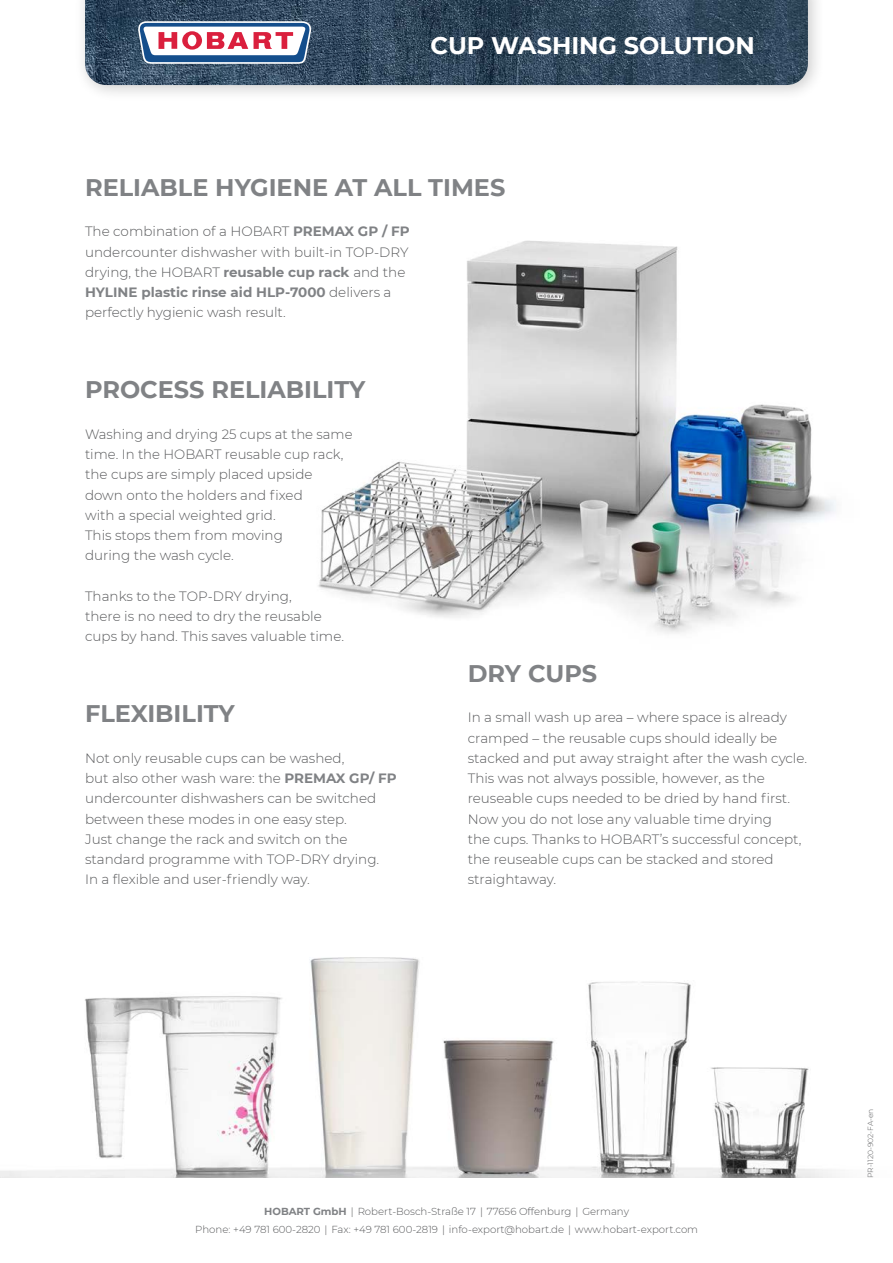
<style>
.page{position:relative;width:893px;height:1263px;background:#fff}
.page>*{position:absolute;margin:0;border:0;box-sizing:border-box;transform-origin:0 0}
.t1{font:700 24px "Montserrat";color:#808285}
.t2{font:700 24px "Montserrat";color:#fff}
.t3{font:300 13.5px/20.2px "Montserrat";color:#58595b}
.t4{font:300 10.2px/18px "Montserrat";color:#58595b;text-align:center}
.t5{font:300 7.5px "Montserrat";color:#58595b}
.s1{font-weight:700;color:#808285}
</style>
<div class="page">
<img style="left:0;top:957px;width:840px;height:221px">
<img style="left:318px;top:240px;width:518px;height:394px">
<div style="left:74px;top:0;width:751px;height:102px;background:#000;opacity:.2"></div>
<img style="left:85px;top:0;width:723px;height:85px">
<svg style="left:138px;top:21px;width:173px;height:43px"></svg>
<h1 class="t2" style="left:431px;top:28px;width:326px">CUP WASHING SOLUTION</h1>
<h1 class="t1" style="left:85px;top:170px;width:422px">RELIABLE HYGIENE AT ALL TIMES</h1>
<p class="t3" style="left:85px;top:221px;width:326px">The combination of a HOBART <span class="s1">PREMAX GP / FP </span>undercounter dishwasher with built-in TOP-DRY drying, the HOBART <span class="s1">reusable cup rack</span> and the <span class="s1">HYLINE plastic rinse aid HLP-7000</span> delivers a perfectly hygienic wash result.</p>
<h1 class="t1" style="left:85px;top:372px;width:282px">PROCESS RELIABILITY</h1>
<p class="t3" style="left:85px;top:423px;width:269px">Washing and drying 25 cups at the same time. In the HOBART reusable cup rack, the cups are simply placed upside down onto the holders and fixed<br>with a special weighted grid.<br>This stops them from moving<br>during the wash cycle.</p>
<p class="t3" style="left:85px;top:585px;width:261px">Thanks to the TOP-DRY drying,<br>there is no need to dry the reusable cups by hand. This saves valuable time.</p>
<h1 class="t1" style="left:85px;top:696px;width:151px">FLEXIBILITY</h1>
<p class="t3" style="left:85px;top:747px;width:313px">Not only reusable cups can be washed,<br>but also other wash ware: the <span class="s1">PREMAX GP/ FP </span>undercounter dishwashers can be switched between these modes in one easy step.<br>Just change the rack and switch on the standard programme with TOP-DRY drying.<br>In a flexible and user-friendly way.</p>
<h1 class="t1" style="left:468px;top:656px;width:131px">DRY CUPS</h1>
<p class="t3" style="left:468px;top:707px;width:341px">In a small wash up area – where space is already cramped – the reusable cups should ideally be stacked and put away straight after the wash cycle.<br>This was not always possible, however, as the reuseable cups needed to be dried by hand first.<br>Now you do not lose any valuable time drying<br>the cups. Thanks to HOBART’s successful concept, the reuseable cups can be stacked and stored straightaway.</p>
<p class="t4" style="left:195px;top:1201px;width:504px"><span class="s1">HOBART GmbH</span> | Robert-Bosch-Straße 17 | 77656 Offenburg | Germany<br>Phone: +49 781 600-2820 | Fax: +49 781 600-2819 | info-export@hobart.de | www.hobart-export.com</p>
<p class="t5" style="left:865px;top:1178px;width:71px;rotate:-90deg">PR-1120-902-FA-en</p>
</div>
